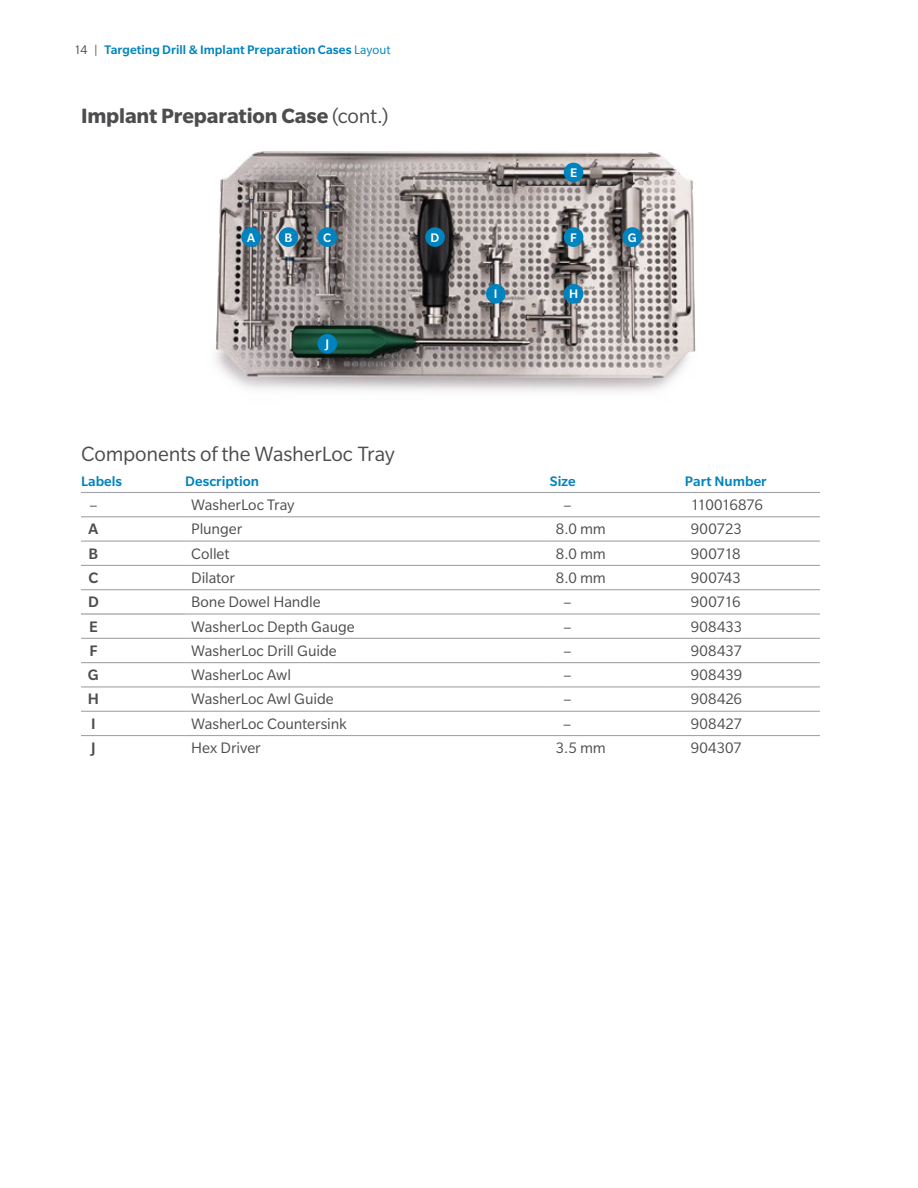
<style>
.page{position:relative;width:918px;height:1188px;background:#fff}
.page>*{position:absolute;margin:0;border:0;box-sizing:border-box;transform-origin:0 0}
.t1{font:700 22.5px "Slate Pro";letter-spacing:-.005em;color:#4d4d4f}
.t2{font:22.5px "Slate Pro";letter-spacing:-.005em;color:#4d4d4f}
.t3{font:16.5px "Slate Pro";color:#4d4d4f}
.t4{font:500 16.5px "Slate Pro";color:#4d4d4f}
.t5{font:16.5px "Slate Pro";letter-spacing:-.03em;color:#4d4d4f}
.t6{font:500 15px "Slate Pro";color:#0083bf}
.t7{font:500 13.5px "Slate Pro";letter-spacing:.005em;color:#0083bf}
.t8{font:500 13.5px "Slate Pro";color:#fff}
.s1{font-weight:400;color:#4d4d4f}
.s2{font-weight:400}
</style>
<div class="page">
<img style="left:215px;top:151px;width:481px;height:241px">
<hr style="left:81px;top:565px;width:104px;height:1px;background:#a2a4a7">
<hr style="left:81px;top:589px;width:104px;height:1px;background:#a2a4a7">
<hr style="left:81px;top:638px;width:104px;height:1px;background:#a2a4a7">
<hr style="left:81px;top:662px;width:104px;height:1px;background:#a2a4a7">
<hr style="left:81px;top:686px;width:104px;height:2px;background:#a2a4a7">
<hr style="left:81px;top:711px;width:104px;height:1px;background:#a2a4a7">
<hr style="left:81px;top:735px;width:104px;height:1px;background:#a2a4a7">
<hr style="left:185px;top:565px;width:365px;height:1px;background:#a2a4a7">
<hr style="left:185px;top:589px;width:365px;height:1px;background:#a2a4a7">
<hr style="left:185px;top:613px;width:365px;height:2px;background:#a2a4a7">
<hr style="left:185px;top:638px;width:365px;height:1px;background:#a2a4a7">
<hr style="left:185px;top:662px;width:365px;height:1px;background:#a2a4a7">
<hr style="left:185px;top:686px;width:365px;height:2px;background:#a2a4a7">
<hr style="left:185px;top:711px;width:365px;height:1px;background:#a2a4a7">
<hr style="left:185px;top:735px;width:365px;height:1px;background:#a2a4a7">
<hr style="left:550px;top:565px;width:135px;height:1px;background:#a2a4a7">
<hr style="left:685px;top:565px;width:135px;height:1px;background:#a2a4a7">
<hr style="left:550px;top:589px;width:135px;height:1px;background:#a2a4a7">
<hr style="left:685px;top:589px;width:135px;height:1px;background:#a2a4a7">
<hr style="left:550px;top:613px;width:135px;height:2px;background:#a2a4a7">
<hr style="left:685px;top:613px;width:135px;height:2px;background:#a2a4a7">
<hr style="left:550px;top:638px;width:135px;height:1px;background:#a2a4a7">
<hr style="left:685px;top:638px;width:135px;height:1px;background:#a2a4a7">
<hr style="left:550px;top:662px;width:135px;height:1px;background:#a2a4a7">
<hr style="left:685px;top:662px;width:135px;height:1px;background:#a2a4a7">
<hr style="left:550px;top:686px;width:135px;height:2px;background:#a2a4a7">
<hr style="left:685px;top:686px;width:135px;height:2px;background:#a2a4a7">
<hr style="left:685px;top:711px;width:135px;height:1px;background:#a2a4a7">
<hr style="left:685px;top:735px;width:135px;height:1px;background:#a2a4a7">
<hr style="left:550px;top:541px;width:135px;height:1px;background:#a2a4a7">
<hr style="left:550px;top:492px;width:135px;height:1px;background:#a2a4a7">
<hr style="left:550px;top:516px;width:135px;height:1px;background:#a2a4a7">
<hr style="left:185px;top:541px;width:365px;height:1px;background:#a2a4a7">
<hr style="left:185px;top:492px;width:365px;height:1px;background:#a2a4a7">
<hr style="left:185px;top:516px;width:365px;height:1px;background:#a2a4a7">
<hr style="left:685px;top:492px;width:135px;height:1px;background:#a2a4a7">
<hr style="left:685px;top:516px;width:135px;height:1px;background:#a2a4a7">
<hr style="left:685px;top:541px;width:135px;height:1px;background:#a2a4a7">
<hr style="left:81px;top:541px;width:104px;height:1px;background:#a2a4a7">
<hr style="left:81px;top:492px;width:104px;height:1px;background:#a2a4a7">
<hr style="left:81px;top:516px;width:104px;height:1px;background:#a2a4a7">
<hr style="left:550px;top:711px;width:135px;height:1px;background:#a2a4a7">
<hr style="left:550px;top:735px;width:135px;height:1px;background:#a2a4a7">
<hr style="left:81px;top:613px;width:104px;height:2px;background:#939598">
<div style="left:241px;top:227px;width:20px;height:20px;background:#0083bf;border-radius:50%"></div>
<div style="left:279px;top:227px;width:19px;height:20px;background:#0083bf;border-radius:50%"></div>
<div style="left:318px;top:227px;width:19px;height:20px;background:#0083bf;border-radius:50%"></div>
<div style="left:318px;top:334px;width:19px;height:20px;background:#0083bf;border-radius:50%"></div>
<div style="left:425px;top:227px;width:20px;height:20px;background:#0083bf;border-radius:50%"></div>
<div style="left:564px;top:163px;width:19px;height:19px;background:#0083bf;border-radius:50%"></div>
<div style="left:564px;top:227px;width:19px;height:20px;background:#0083bf;border-radius:50%"></div>
<div style="left:623px;top:227px;width:19px;height:20px;background:#0083bf;border-radius:50%"></div>
<div style="left:564px;top:284px;width:19px;height:20px;background:#0083bf;border-radius:50%"></div>
<div style="left:486px;top:284px;width:20px;height:20px;background:#0083bf;border-radius:50%"></div>
<p class="t7" style="left:74px;top:42px;width:318px"><span class="s1">14 |</span> Targeting Drill &amp; Implant Preparation Cases <span class="s2">Layout</span></p>
<h1 class="t1" style="left:81px;top:104px;width:309px">Implant Preparation Case <span class="s2">(cont.)</span></h1>
<p class="t8" style="left:247px;top:230px;width:9px">A</p>
<p class="t8" style="left:285px;top:230px;width:9px">B</p>
<p class="t8" style="left:323px;top:230px;width:10px">C</p>
<p class="t8" style="left:325px;top:337px;width:5px">J</p>
<p class="t8" style="left:431px;top:230px;width:10px">D</p>
<p class="t8" style="left:570px;top:165px;width:9px">E</p>
<p class="t8" style="left:570px;top:230px;width:8px">F</p>
<p class="t8" style="left:628px;top:230px;width:10px">G</p>
<p class="t8" style="left:494px;top:287px;width:5px">I</p>
<p class="t8" style="left:569px;top:287px;width:11px">H</p>
<h1 class="t2" style="left:81px;top:443px;width:315px">Components of the WasherLoc Tray</h1>
<p class="t6" style="left:81px;top:473px;width:43px">Labels</p>
<p class="t6" style="left:185px;top:473px;width:75px">Description</p>
<p class="t6" style="left:550px;top:473px;width:27px">Size</p>
<p class="t6" style="left:685px;top:473px;width:83px">Part Number</p>
<p class="t3" style="left:89px;top:496px;width:10px">–</p>
<p class="t3" style="left:191px;top:496px;width:105px">WasherLoc Tray</p>
<p class="t3" style="left:563px;top:496px;width:10px">–</p>
<p class="t5" style="left:691px;top:496px;width:73px">110016876</p>
<p class="t4" style="left:89px;top:520px;width:11px">A</p>
<p class="t3" style="left:191px;top:521px;width:53px">Plunger</p>
<p class="t3" style="left:556px;top:521px;width:52px">8.0 mm</p>
<p class="t3" style="left:691px;top:521px;width:53px">900723</p>
<p class="t4" style="left:89px;top:544px;width:11px">B</p>
<p class="t3" style="left:191px;top:545px;width:40px">Collet</p>
<p class="t3" style="left:556px;top:545px;width:52px">8.0 mm</p>
<p class="t3" style="left:691px;top:545px;width:51px">900718</p>
<p class="t4" style="left:89px;top:569px;width:11px">C</p>
<p class="t3" style="left:191px;top:569px;width:45px">Dilator</p>
<p class="t3" style="left:556px;top:569px;width:52px">8.0 mm</p>
<p class="t3" style="left:691px;top:569px;width:52px">900743</p>
<p class="t4" style="left:88px;top:593px;width:12px">D</p>
<p class="t3" style="left:191px;top:593px;width:131px">Bone Dowel Handle</p>
<p class="t3" style="left:563px;top:593px;width:10px">–</p>
<p class="t3" style="left:691px;top:593px;width:51px">900716</p>
<p class="t4" style="left:89px;top:617px;width:10px">E</p>
<p class="t3" style="left:191px;top:618px;width:165px">WasherLoc Depth Gauge</p>
<p class="t3" style="left:563px;top:618px;width:10px">–</p>
<p class="t3" style="left:691px;top:618px;width:53px">908433</p>
<p class="t4" style="left:89px;top:642px;width:10px">F</p>
<p class="t3" style="left:191px;top:642px;width:147px">WasherLoc Drill Guide</p>
<p class="t3" style="left:563px;top:642px;width:10px">–</p>
<p class="t3" style="left:691px;top:642px;width:53px">908437</p>
<p class="t4" style="left:88px;top:666px;width:12px">G</p>
<p class="t3" style="left:191px;top:666px;width:101px">WasherLoc Awl</p>
<p class="t3" style="left:563px;top:666px;width:10px">–</p>
<p class="t3" style="left:691px;top:666px;width:53px">908439</p>
<p class="t4" style="left:88px;top:690px;width:13px">H</p>
<p class="t3" style="left:191px;top:691px;width:144px">WasherLoc Awl Guide</p>
<p class="t3" style="left:563px;top:691px;width:10px">–</p>
<p class="t3" style="left:691px;top:691px;width:53px">908426</p>
<p class="t4" style="left:91px;top:715px;width:6px">I</p>
<p class="t3" style="left:191px;top:715px;width:157px">WasherLoc Countersink</p>
<p class="t3" style="left:563px;top:715px;width:10px">–</p>
<p class="t3" style="left:691px;top:715px;width:53px">908427</p>
<p class="t4" style="left:91px;top:739px;width:6px">J</p>
<p class="t3" style="left:191px;top:739px;width:71px">Hex Driver</p>
<p class="t3" style="left:556px;top:739px;width:52px">3.5 mm</p>
<p class="t3" style="left:691px;top:739px;width:52px">904307</p>
</div>
